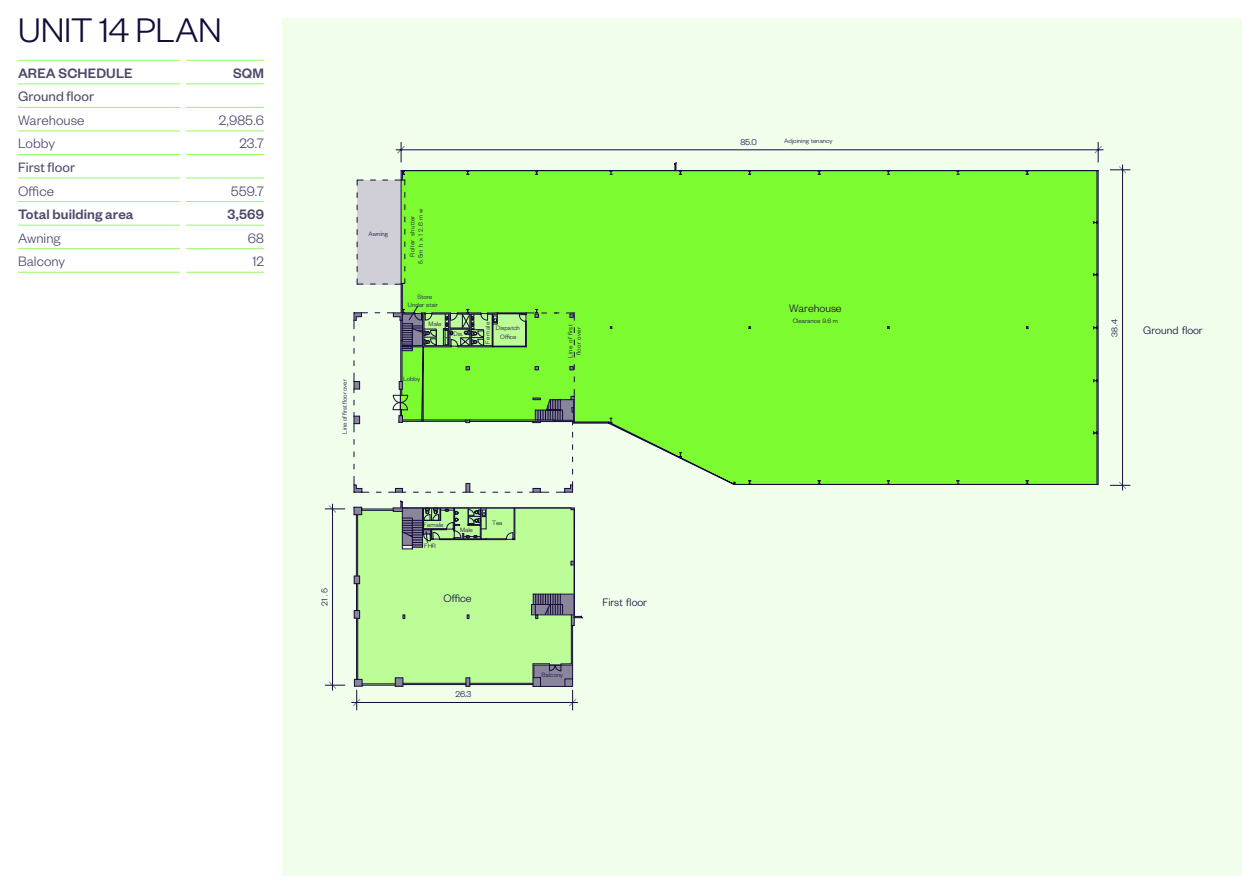
<style>
.page{position:relative;width:1260px;height:894px;background:#fff}
.page>*{position:absolute;margin:0;border:0;box-sizing:border-box;transform-origin:0 0}
.t1{font:300 37.5px "Founders Grotesk";letter-spacing:-.01em;color:#140b39}
.t2{font:300 15px "Founders Grotesk";letter-spacing:.005em;color:#4f486a}
.t3{font:500 15px "Founders Grotesk";letter-spacing:.005em;color:#4f486a}
.t4{font:15px "Founders Grotesk";letter-spacing:.005em;color:#4f486a}
.t5{font:300 11.85px "Founders Grotesk";letter-spacing:.005em;color:#140c39}
.t6{font:300 9.45px "Founders Grotesk";color:#140c39}
.t7{font:300 9.3px "Founders Grotesk";color:#140c39}
.t8{font:300 6.9px/8.4px "Founders Grotesk";letter-spacing:-.01em;color:#140c39;text-align:center}
.t9{font:300 6.75px/8.4px "Founders Grotesk";letter-spacing:.065em;color:#140c39;text-align:center}
.t10{font:300 6.75px/8.1px "Founders Grotesk";letter-spacing:.095em;color:#140c39;text-align:center}
</style>
<div class="page">
<div style="left:282px;top:18px;width:960px;height:858px;background:#f2feec"></div>
<hr style="left:18px;top:60px;width:162px;height:1px;background:#96fa64">
<hr style="left:18px;top:84px;width:162px;height:1px;background:#96fa64">
<hr style="left:18px;top:107px;width:162px;height:1px;background:#96fa64">
<hr style="left:18px;top:131px;width:162px;height:1px;background:#96fa64">
<hr style="left:18px;top:154px;width:162px;height:1px;background:#96fa64">
<hr style="left:18px;top:178px;width:162px;height:1px;background:#96fa64">
<hr style="left:18px;top:201px;width:162px;height:1px;background:#96fa64">
<hr style="left:18px;top:225px;width:162px;height:1px;background:#96fa64">
<hr style="left:18px;top:248px;width:162px;height:1px;background:#96fa64">
<hr style="left:18px;top:272px;width:162px;height:1px;background:#96fa64">
<hr style="left:186px;top:60px;width:78px;height:1px;background:#96fa64">
<hr style="left:186px;top:84px;width:78px;height:1px;background:#96fa64">
<hr style="left:186px;top:107px;width:78px;height:1px;background:#96fa64">
<hr style="left:186px;top:131px;width:78px;height:1px;background:#96fa64">
<hr style="left:186px;top:154px;width:78px;height:1px;background:#96fa64">
<hr style="left:186px;top:178px;width:78px;height:1px;background:#96fa64">
<hr style="left:186px;top:201px;width:78px;height:1px;background:#96fa64">
<hr style="left:186px;top:225px;width:78px;height:1px;background:#96fa64">
<hr style="left:186px;top:248px;width:78px;height:1px;background:#96fa64">
<hr style="left:186px;top:272px;width:78px;height:1px;background:#96fa64">
<div style="left:357px;top:180px;width:44px;height:104px;background:#d0ced7"></div>
<div style="left:401px;top:170px;width:698px;height:315px;background:#7cfc30"></div>
<hr style="left:734px;top:484px;width:364px;height:1px;background:#140c39">
<svg style="left:357px;top:180px;width:7px;height:6px"></svg>
<svg style="left:677px;top:170px;width:5px;height:5px"></svg>
<svg style="left:748px;top:171px;width:4px;height:4px"></svg>
<svg style="left:818px;top:171px;width:3px;height:4px"></svg>
<svg style="left:887px;top:171px;width:3px;height:4px"></svg>
<svg style="left:957px;top:171px;width:3px;height:4px"></svg>
<svg style="left:1026px;top:171px;width:3px;height:4px"></svg>
<svg style="left:748px;top:480px;width:4px;height:4px"></svg>
<svg style="left:818px;top:480px;width:3px;height:4px"></svg>
<svg style="left:887px;top:480px;width:3px;height:4px"></svg>
<svg style="left:957px;top:480px;width:3px;height:4px"></svg>
<svg style="left:1026px;top:480px;width:3px;height:4px"></svg>
<svg style="left:1093px;top:326px;width:5px;height:4px"></svg>
<svg style="left:1093px;top:273px;width:5px;height:3px"></svg>
<svg style="left:1093px;top:221px;width:5px;height:3px"></svg>
<svg style="left:1093px;top:431px;width:5px;height:4px"></svg>
<svg style="left:1093px;top:379px;width:5px;height:4px"></svg>
<svg style="left:402px;top:162px;width:275px;height:116px;background:#82f83d"></svg>
<svg style="left:395px;top:171px;width:10px;height:10px"></svg>
<svg style="left:397px;top:142px;width:8px;height:20px"></svg>
<svg style="left:1094px;top:142px;width:8px;height:20px"></svg>
<hr style="left:396px;top:150px;width:707px;height:1px;background:#140c39">
<svg style="left:1110px;top:166px;width:20px;height:8px"></svg>
<svg style="left:1110px;top:482px;width:20px;height:7px"></svg>
<hr style="left:1122px;top:165px;width:1px;height:325px;background:#140c39">
<svg style="left:354px;top:278px;width:382px;height:215px"></svg>
<svg style="left:353px;top:500px;width:230px;height:210px"></svg>
<hr style="left:352px;top:702px;width:226px;height:1px;background:#140c39">
<svg style="left:325px;top:505px;width:20px;height:8px"></svg>
<svg style="left:325px;top:681px;width:20px;height:8px"></svg>
<hr style="left:332px;top:504px;width:1px;height:186px;background:#140c39">
<h1 class="t1" style="left:18px;top:7px;width:205px">UNIT 14 PLAN</h1>
<h2 class="t3" style="left:18px;top:64px;width:116px">AREA SCHEDULE</h2>
<h2 class="t3" style="left:233px;top:64px;width:32px">SQM</h2>
<h2 class="t4" style="left:18px;top:87px;width:78px">Ground floor</h2>
<h2 class="t2" style="left:18px;top:111px;width:68px">Warehouse</h2>
<h2 class="t2" style="left:219px;top:111px;width:47px">2,985.6</h2>
<h2 class="t2" style="left:18px;top:135px;width:39px">Lobby</h2>
<h2 class="t2" style="left:239px;top:135px;width:26px">23.7</h2>
<h2 class="t4" style="left:18px;top:158px;width:59px">First floor</h2>
<h2 class="t2" style="left:18px;top:182px;width:37px">Office</h2>
<h2 class="t2" style="left:231px;top:182px;width:35px">559.7</h2>
<h2 class="t3" style="left:18px;top:205px;width:117px">Total building area</h2>
<h2 class="t3" style="left:228px;top:205px;width:38px">3,569</h2>
<h2 class="t2" style="left:18px;top:229px;width:44px">Awning</h2>
<h2 class="t2" style="left:248px;top:229px;width:18px">68</h2>
<h2 class="t2" style="left:18px;top:252px;width:49px">Balcony</h2>
<h2 class="t2" style="left:252px;top:252px;width:13px">12</h2>
<p class="t8" style="left:340px;top:434px;width:56px;rotate:-90deg">Line offirst floor over</p>
<p class="t8" style="left:368px;top:230px;width:21px">Awning</p>
<p class="t10" style="left:408px;top:264px;width:57px;rotate:-90deg">Roller shutter<br>5.5mhx12.6mw</p>
<p class="t8" style="left:408px;top:292px;width:31px">Store<br>Under stair</p>
<p class="t8" style="left:429px;top:319px;width:14px">Male</p>
<p class="t9" style="left:483px;top:344px;width:24px;rotate:-90deg">Female</p>
<p class="t8" style="left:496px;top:324px;width:25px">Dispatch<br>Office</p>
<p class="t8" style="left:454px;top:329px;width:11px">Dis.</p>
<p class="t8" style="left:403px;top:374px;width:18px">Lobby</p>
<p class="t9" style="left:566px;top:358px;width:35px;rotate:-90deg">Line of first floor over</p>
<h3 class="t7" style="left:319px;top:606px;width:19px;rotate:-90deg">21 .5</h3>
<p class="t8" style="left:424px;top:520px;width:21px">Female</p>
<p class="t8" style="left:492px;top:518px;width:12px">Tea</p>
<p class="t8" style="left:460px;top:525px;width:14px">Male</p>
<p class="t8" style="left:424px;top:541px;width:14px">FHR</p>
<h3 class="t5" style="left:444px;top:591px;width:29px">Office</h3>
<h3 class="t6" style="left:455px;top:689px;width:17px">26.3</h3>
<p class="t8" style="left:541px;top:671px;width:23px">Balcony</p>
<h3 class="t5" style="left:602px;top:595px;width:46px">First floor</h3>
<h3 class="t6" style="left:740px;top:136px;width:18px">85.0</h3>
<p class="t8" style="left:784px;top:137px;width:50px">Adjoining tenancy</p>
<h3 class="t5" style="left:789px;top:301px;width:54px">Warehouse</h3>
<p class="t8" style="left:793px;top:316px;width:47px">Clearance 9.6 m</p>
<h3 class="t7" style="left:1109px;top:337px;width:19px;rotate:-90deg">38.4</h3>
<h3 class="t5" style="left:1143px;top:324px;width:61px">Ground floor</h3>
</div>
